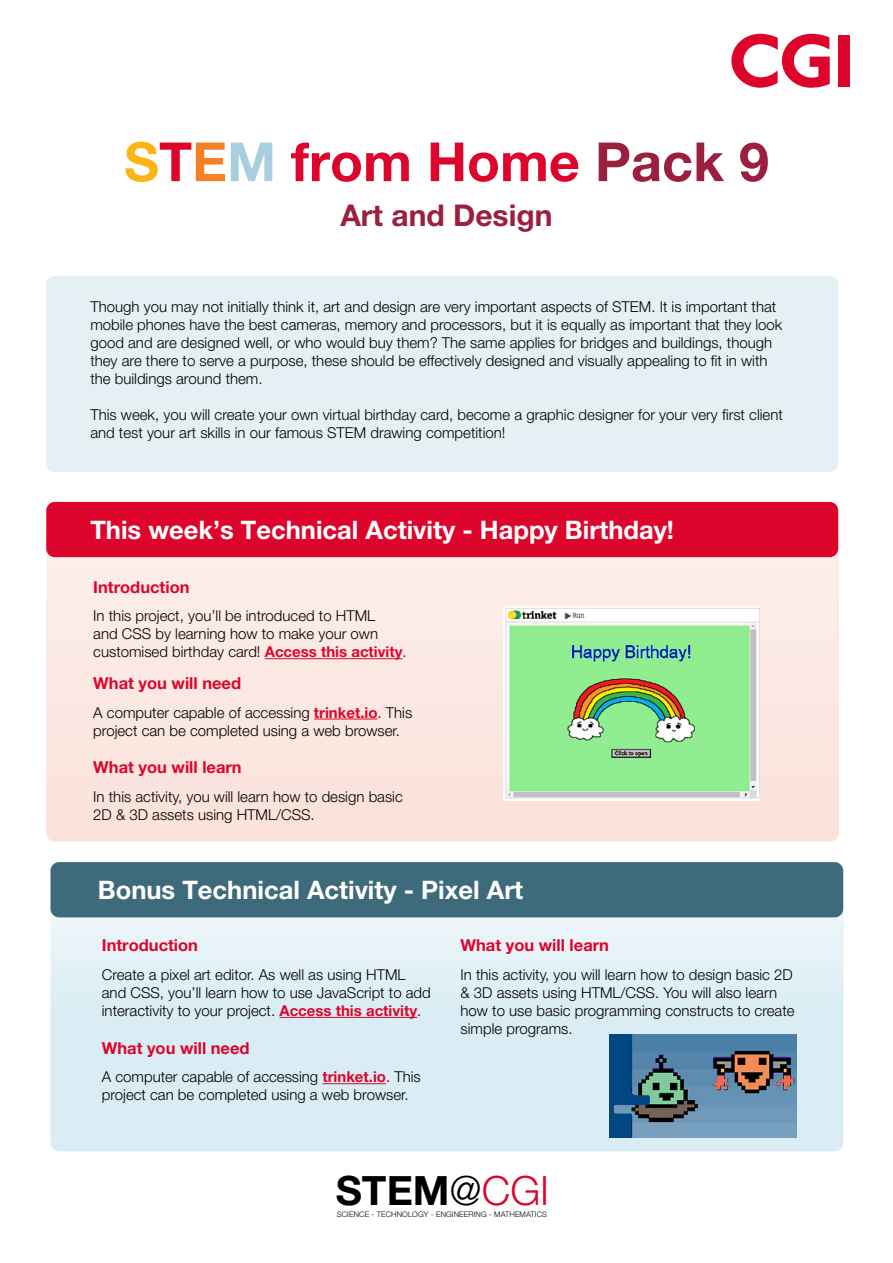
<style>
.page{position:relative;width:893px;height:1263px;background:#fff}
.page>*{position:absolute;margin:0;border:0;box-sizing:border-box;transform-origin:0 0}
.t1{font:700 54px "Helvetica Neue LT Pro";color:#dd052b}
.t2{font:700 40.5px "Helvetica Neue LT Pro";color:#000}
.t3{font:700 30px "Helvetica Neue LT Pro";color:#9b1f3e}
.t4{font:700 25.5px "Helvetica Neue LT Pro";color:#fff}
.t5{font:700 16.5px "Helvetica Neue LT Pro";color:#dd052b}
.t6{font:300 15px/18px "Helvetica Neue LT Pro";color:#000}
.t7{font:300 7.65px "Helvetica Neue LT Pro";letter-spacing:.01em;color:#000}
.s1{color:#fcb514}
.s2{color:#f58026}
.s3{color:#a8cfde}
.s4{color:#9b1f3e}
.s5{font-weight:700;color:#dd052b}
.s6{font-weight:300}
.s7{font-weight:300;color:#dd052b}
</style>
<div class="page">
<div style="left:46px;top:276px;width:792px;height:196px;background:#e5f0f5;border-radius:9px"></div>
<div style="left:45px;top:516px;width:794px;height:325px;background:#fbe8e3;border-radius:9px"></div>
<hr style="left:265px;top:658px;width:137px;height:1px;background:#dd052b">
<hr style="left:314px;top:719px;width:64px;height:1px;background:#dd052b">
<div style="left:46px;top:502px;width:792px;height:55px;background:#dd052b;border-radius:9px"></div>
<svg style="left:731px;top:34px;width:99px;height:54px"></svg>
<div style="left:838px;top:35px;width:12px;height:52px;background:#dd052b"></div>
<img style="left:504px;top:607px;width:255px;height:193px">
<div style="left:50px;top:895px;width:793px;height:256px;background:#daedf4;border-radius:9px"></div>
<div style="left:50px;top:883px;width:792px;height:127px;background:#e4f2f7;border-radius:9px"></div>
<hr style="left:279px;top:1017px;width:138px;height:1px;background:#dd052b">
<hr style="left:322px;top:1083px;width:64px;height:1px;background:#dd052b">
<div style="left:50px;top:862px;width:793px;height:55px;background:#3d6b7b;border-radius:9px"></div>
<img style="left:609px;top:1035px;width:188px;height:103px">
<h1 class="t1" style="left:124px;top:128px;width:646px"><span class="s1">S</span>T<span class="s2">E</span><span class="s3">M</span> from Home <span class="s4">Pack 9</span></h1>
<h3 class="t3" style="left:340px;top:197px;width:214px">Art and Design</h3>
<p class="t6" style="left:90px;top:297px;width:694px">Though you may not initially think it, art and design are very important aspects of STEM. It is important that mobile phones have the best cameras, memory and processors, but it is equally as important that they look good and are designed well, or who would buy them? The same applies for bridges and buildings, though they are there to serve a purpose, these should be effectively designed and visually appealing to fit in with the buildings around them.</p>
<p class="t6" style="left:90px;top:405px;width:694px">This week, you will create your own virtual birthday card, become a graphic designer for your very first client and test your art skills in our famous STEM drawing competition!</p>
<h3 class="t4" style="left:90px;top:514px;width:585px">This week’s Technical Activity - Happy Birthday!</h3>
<p class="t5" style="left:93px;top:577px;width:98px">Introduction</p>
<p class="t6" style="left:93px;top:606px;width:315px">In this project, you’ll be introduced to HTML<br>and CSS by learning how to make your own customised birthday card! <span class="s5">Access this activity</span>.</p>
<p class="t5" style="left:93px;top:673px;width:149px">What you will need</p>
<p class="t6" style="left:93px;top:703px;width:320px">A computer capable of accessing <span class="s5">trinket.io</span>. This project can be completed using a web browser.</p>
<p class="t5" style="left:93px;top:757px;width:150px">What you will learn</p>
<p class="t6" style="left:93px;top:787px;width:311px">In this activity, you will learn how to design basic<br>2D &amp; 3D assets using HTML/CSS.</p>
<h3 class="t4" style="left:98px;top:874px;width:427px">Bonus Technical Activity - Pixel Art</h3>
<p class="t5" style="left:102px;top:935px;width:98px">Introduction</p>
<p class="t6" style="left:102px;top:965px;width:330px">Create a pixel art editor. As well as using HTML and CSS, you’ll learn how to use JavaScript to add interactivity to your project. <span class="s5">Access this activity</span>.</p>
<p class="t5" style="left:102px;top:1037px;width:149px">What you will need</p>
<p class="t6" style="left:102px;top:1067px;width:320px">A computer capable of accessing <span class="s5">trinket.io</span>. This project can be completed using a web browser.</p>
<p class="t5" style="left:461px;top:935px;width:150px">What you will learn</p>
<p class="t6" style="left:461px;top:965px;width:335px">In this activity, you will learn how to design basic 2D &amp; 3D assets using HTML/CSS. You will also learn how to use basic programming constructs to create simple programs.</p>
<h2 class="t2" style="left:336px;top:1165px;width:215px">STEM<span class="s6">@</span><span class="s7">CGI</span></h2>
<p class="t7" style="left:337px;top:1209px;width:212px">SCIENCE - TECHNOLOGY - ENGINEERING - MATHEMATICS</p>
</div>
